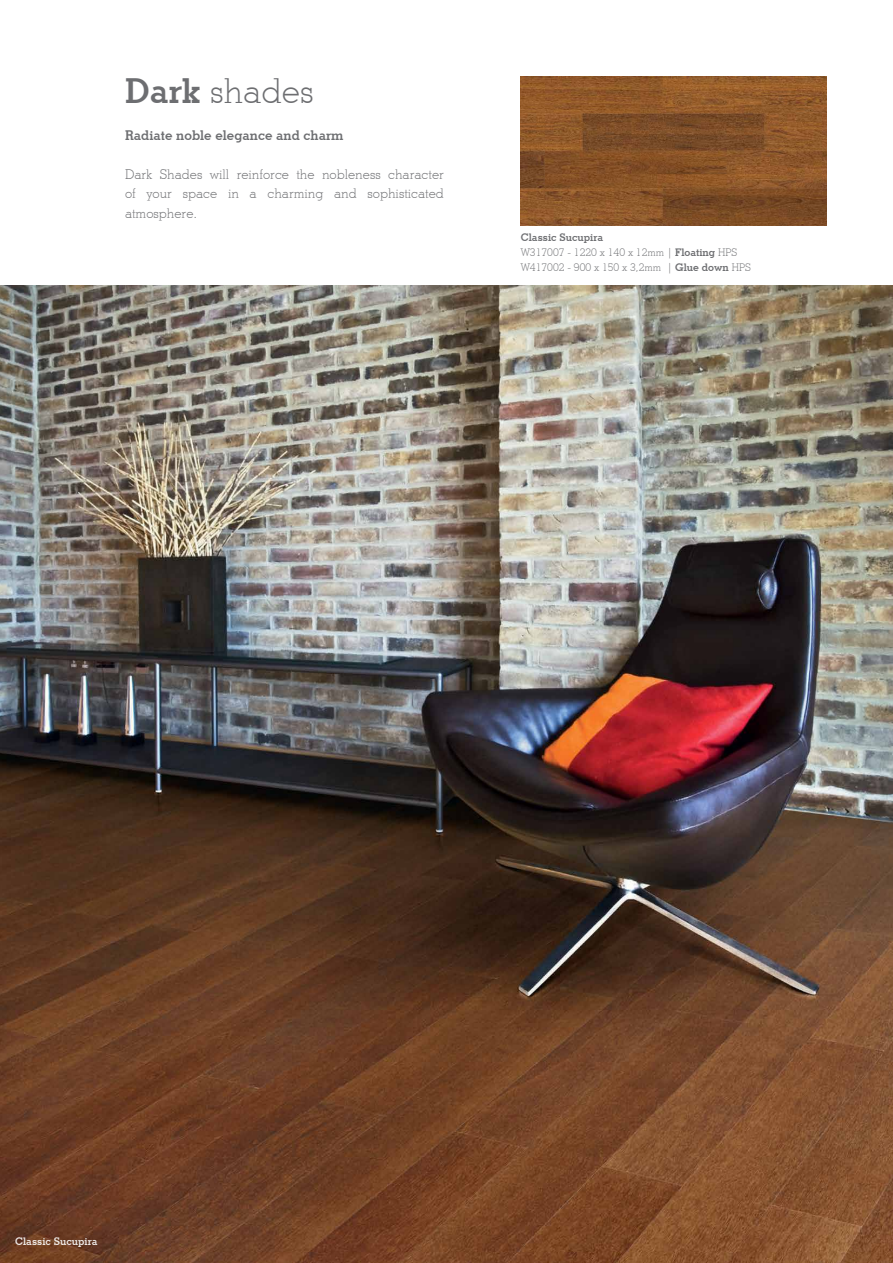
<style>
.page{position:relative;width:893px;height:1263px;background:#fff}
.page>*{position:absolute;margin:0;border:0;box-sizing:border-box;transform-origin:0 0}
.t1{font:300 34.5px "Stymie BT";color:#6d6e71}
.t2{font:300 13.5px/19.5px "Stymie BT";color:#6d6e71;text-align:justify}
.t3{font:700 13.5px "Stymie BT";color:#6d6e71}
.t4{font:300 10.5px/15px "Stymie BT";color:#6d6e71}
.t5{font:700 10.5px "Stymie BT";color:#fff}
.s1{font-weight:700}
</style>
<div class="page">
<img style="left:0;top:286px;width:893px;height:977px">
<img style="left:521px;top:77px;width:306px;height:149px">
<h1 class="t1" style="left:125px;top:70px;width:190px"><span class="s1">Dark</span> shades</h1>
<p class="t3" style="left:125px;top:127px;width:220px">Radiate noble elegance and charm</p>
<p class="t2" style="left:125px;top:164px;width:320px">Dark Shades will reinforce the nobleness character of your space in a charming and sophisticated atmosphere.</p>
<p class="t4" style="left:521px;top:229px;width:232px"><span class="s1">Classic Sucupira<br></span>W317007 - 1220 x 140 x 12mm | <span class="s1">Floating</span> HPS<br>W417002 - 900 x 150 x 3,2mm | <span class="s1">Glue down</span> HPS</p>
<p class="t5" style="left:15px;top:1235px;width:84px">Classic Sucupira</p>
</div>
